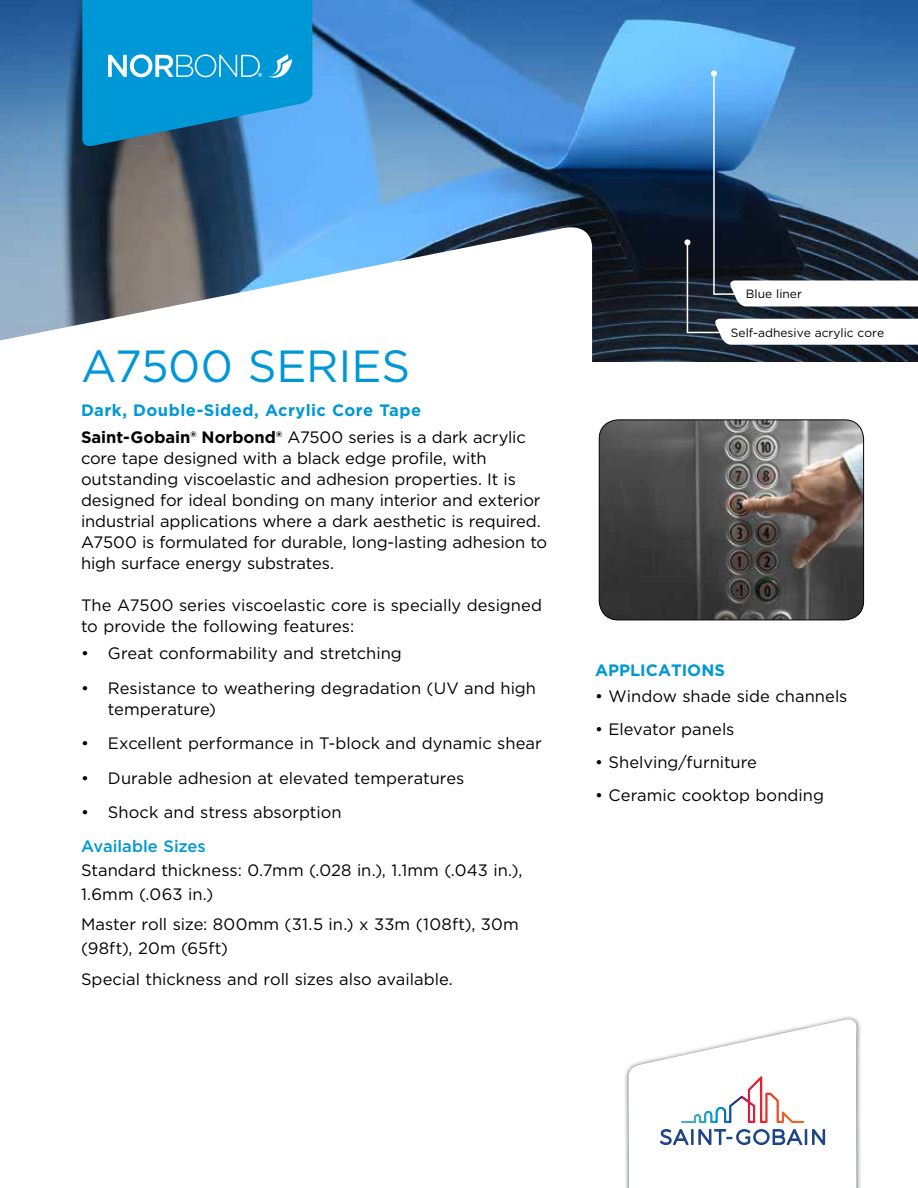
<style>
.page{position:relative;width:918px;height:1188px;background:#fff}
.page>*{position:absolute;margin:0;border:0;box-sizing:border-box;transform-origin:0 0}
.t1{font:45px "Gotham";letter-spacing:-.005em;color:#0097d6}
.t2{font:16.5px/21px "Gotham";letter-spacing:-.005em;color:#000}
.t3{font:700 16.5px/27.8px "Gotham";letter-spacing:.025em;color:#0097d6}
.t4{font:500 16.5px "Gotham";letter-spacing:.005em;color:#0097d6}
.t5{font:700 16.5px "Gotham";color:#0097d6}
.t6{font:12px "Gotham";color:#000}
.s1{color:#000}
.s2{font-weight:400;color:#000}
</style>
<div class="page">
<img style="left:625px;top:1019px;width:236px;height:169px">
<svg style="left:628px;top:1016px;width:229px;height:172px"></svg>
<img style="left:0;top:0;width:918px;height:362px">
<svg style="left:0;top:222px;width:592px;height:140px"></svg>
<svg style="left:82px;top:0;width:230px;height:148px;background:#1596d0"></svg>
<img style="left:599px;top:420px;width:265px;height:200px">
<div style="left:599px;top:419px;width:265px;height:201px;border:1px solid #000;border-radius:19px"></div>
<svg style="left:684px;top:71px;width:234px;height:274px;background:#5f7e9e"></svg>
<h1 class="t1" style="left:81px;top:346px;width:331px">A7500 SERIES</h1>
<p class="t3" style="left:81px;top:397px;width:446px">Dark, Double-Sided, Acrylic Core Tape<br><span class="s1">Saint-Gobain® Norbond®</span> <span class="s2">A7500 series is a dark acrylic</span></p>
<p class="t2" style="left:81px;top:449px;width:468px">core tape designed with a black edge profile, with outstanding viscoelastic and adhesion properties. It is designed for ideal bonding on many interior and exterior industrial applications where a dark aesthetic is required.<br>A7500 is formulated for durable, long-lasting adhesion to high surface energy substrates.</p>
<p class="t2" style="left:81px;top:595px;width:463px">The A7500 series viscoelastic core is specially designed to provide the following features:</p>
<p class="t2" style="left:81px;top:644px;width:322px">• Great conformability and stretching</p>
<p class="t2" style="left:108px;top:678px;width:430px;text-indent:-27px">• Resistance to weathering degradation (UV and high temperature)</p>
<p class="t2" style="left:81px;top:734px;width:462px">• Excellent performance in T-block and dynamic shear</p>
<p class="t2" style="left:81px;top:768px;width:385px">• Durable adhesion at elevated temperatures</p>
<p class="t2" style="left:81px;top:803px;width:262px">• Shock and stress absorption</p>
<p class="t4" style="left:81px;top:839px;width:126px">Available Sizes</p>
<p class="t2" style="left:81px;top:859px;width:443px;line-height:24px">Standard thickness: 0.7mm (.028 in.), 1.1mm (.043 in.),<br>1.6mm (.063 in.)</p>
<p class="t2" style="left:81px;top:914px;width:439px;line-height:24px">Master roll size: 800mm (31.5 in.) x 33m (108ft), 30m (98ft), 20m (65ft)</p>
<p class="t2" style="left:81px;top:970px;width:373px">Special thickness and roll sizes also available.</p>
<p class="t6" style="left:746px;top:289px;width:57px">Blue liner</p>
<p class="t6" style="left:731px;top:327px;width:155px">Self-adhesive acrylic core</p>
<p class="t5" style="left:595px;top:663px;width:131px">APPLICATIONS</p>
<p class="t2" style="left:595px;top:687px;width:254px">• Window shade side channels</p>
<p class="t2" style="left:595px;top:720px;width:141px">• Elevator panels</p>
<p class="t2" style="left:595px;top:753px;width:164px">• Shelving/furniture</p>
<p class="t2" style="left:595px;top:786px;width:230px">• Ceramic cooktop bonding</p>
</div>
